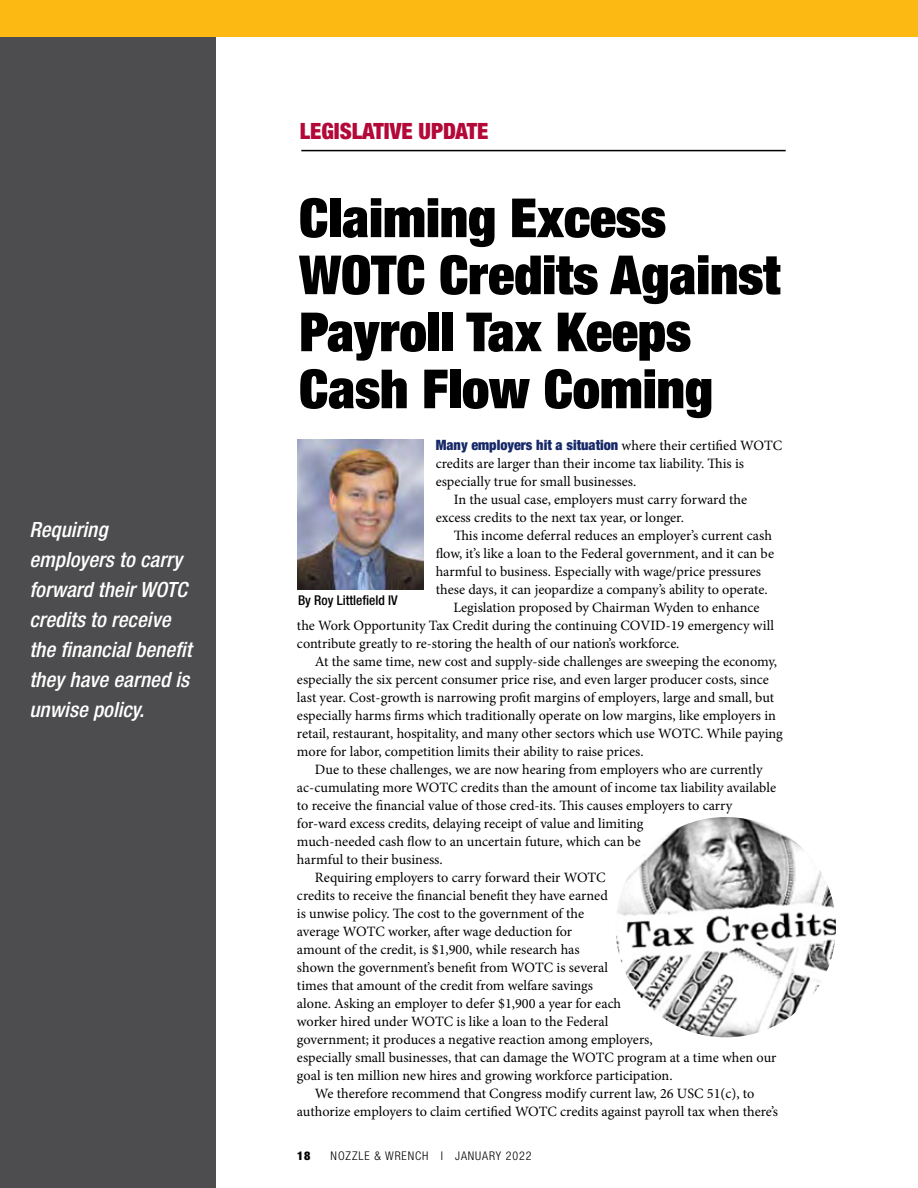
<style>
.page{position:relative;width:918px;height:1188px;background:#fff}
.page>*{position:absolute;margin:0;border:0;box-sizing:border-box;transform-origin:0 0}
.t1{font:900 expanded 54px/57px "Helvetica Neue";color:#000}
.t2{font:900 condensed 22.5px "Helvetica Neue";color:#b30838}
.t3{font:italic 500 condensed 21px/30px "Helvetica Neue";letter-spacing:.005em;color:#fff}
.t4{font:14.25px/18px "Minion Pro";color:#000}
.t5{font:900 condensed 14.25px "Helvetica Neue";color:#162867}
.t6{font:500 condensed 13.5px "Helvetica Neue";color:#000}
.t7{font:300 condensed 12px "Helvetica Neue";letter-spacing:.075em;color:#000}
.t8{font:900 condensed 12px "Helvetica Neue";color:#000}
.s1{font-family:"Minion Pro";font-weight:400;font-stretch:normal;color:#000}
</style>
<div class="page">
<div style="left:0;top:32px;width:216px;height:1156px;background:#4d4d4f"></div>
<div style="left:0;top:0;width:918px;height:37px;background:#fdb913"></div>
<img style="left:297px;top:440px;width:127px;height:149px">
<hr style="left:301px;top:150px;width:485px;height:1px;background:#000">
<img style="left:616px;top:817px;width:220px;height:220px;border-radius:110px">
<h3 class="t3" style="left:29px;top:514px;width:164px">Requiring employers to carry forward their WOTC credits to receive the financial benefit they have earned is unwise policy.</h3>
<h2 class="t2" style="left:300px;top:117px;width:190px">LEGISLATIVE UPDATE</h2>
<h1 class="t1" style="left:299px;top:188px;width:483px">Claiming Excess<br>WOTC Credits Against<br>Payroll Tax Keeps<br>Cash Flow Coming</h1>
<p class="t5" style="left:436px;top:436px;width:348px">Many employers hit a situation <span class="s1">where their certified WOTC</span></p>
<p class="t4" style="left:436px;top:454px;width:310px">credits are larger than their income tax liability. This is especially true for small businesses.</p>
<p class="t4" style="left:436px;top:490px;width:313px;text-indent:18px">In the usual case, employers must carry forward the excess credits to the next tax year, or longer.</p>
<p class="t4" style="left:454px;top:526px;width:320px">This income deferral reduces an employer’s current cash</p>
<p class="t4" style="left:436px;top:544px;width:340px">flow, it’s like a loan to the Federal government, and it can be</p>
<p class="t4" style="left:436px;top:562px;width:327px">harmful to business. Especially with wage/price pressures</p>
<p class="t4" style="left:436px;top:580px;width:334px">these days, it can jeopardize a company’s ability to operate.</p>
<p class="t4" style="left:453px;top:598px;width:308px">Legislation proposed by Chairman Wyden to enhance</p>
<p class="t4" style="left:297px;top:616px;width:478px">the Work Opportunity Tax Credit during the continuing COVID-19 emergency will</p>
<p class="t4" style="left:297px;top:634px;width:384px">contribute greatly to re-storing the health of our nation’s workforce.</p>
<p class="t4" style="left:315px;top:652px;width:464px">At the same time, new cost and supply-side challenges are sweeping the economy,</p>
<p class="t4" style="left:297px;top:670px;width:473px">especially the six percent consumer price rise, and even larger producer costs, since</p>
<p class="t4" style="left:297px;top:688px;width:479px">last year. Cost-growth is narrowing profit margins of employers, large and small, but</p>
<p class="t4" style="left:297px;top:706px;width:480px">especially harms firms which traditionally operate on low margins, like employers in</p>
<p class="t4" style="left:297px;top:724px;width:487px">retail, restaurant, hospitality, and many other sectors which use WOTC. While paying</p>
<p class="t4" style="left:297px;top:742px;width:348px">more for labor, competition limits their ability to raise prices.</p>
<p class="t4" style="left:315px;top:760px;width:449px">Due to these challenges, we are now hearing from employers who are currently</p>
<p class="t4" style="left:297px;top:778px;width:481px">ac-cumulating more WOTC credits than the amount of income tax liability available</p>
<p class="t4" style="left:297px;top:796px;width:437px">to receive the financial value of those cred-its. This causes employers to carry</p>
<p class="t4" style="left:297px;top:814px;width:348px">for-ward excess credits, delaying receipt of value and limiting</p>
<p class="t4" style="left:297px;top:832px;width:345px">much-needed cash flow to an uncertain future, which can be</p>
<p class="t4" style="left:297px;top:850px;width:147px">harmful to their business.</p>
<p class="t4" style="left:315px;top:868px;width:292px">Requiring employers to carry forward their WOTC</p>
<p class="t4" style="left:297px;top:886px;width:312px">credits to receive the financial benefit they have earned</p>
<p class="t4" style="left:297px;top:904px;width:289px">is unwise policy. The cost to the government of the</p>
<p class="t4" style="left:297px;top:922px;width:277px">average WOTC worker, after wage deduction for</p>
<p class="t4" style="left:297px;top:940px;width:284px">amount of the credit, is $1,900, while research has</p>
<p class="t4" style="left:297px;top:958px;width:313px">shown the government’s benefit from WOTC is several</p>
<p class="t4" style="left:297px;top:976px;width:298px">times that amount of the credit from welfare savings</p>
<p class="t4" style="left:297px;top:994px;width:326px">alone. Asking an employer to defer $1,900 a year for each</p>
<p class="t4" style="left:297px;top:1012px;width:313px">worker hired under WOTC is like a loan to the Federal</p>
<p class="t4" style="left:297px;top:1030px;width:357px">government; it produces a negative reaction among employers,</p>
<p class="t4" style="left:297px;top:1048px;width:481px">especially small businesses, that can damage the WOTC program at a time when our</p>
<p class="t4" style="left:297px;top:1066px;width:377px">goal is ten million new hires and growing workforce participation.</p>
<p class="t4" style="left:315px;top:1084px;width:441px">We therefore recommend that Congress modify current law, 26 USC 51(c), to</p>
<p class="t4" style="left:297px;top:1102px;width:483px">authorize employers to claim certified WOTC credits against payroll tax when there’s</p>
<p class="t6" style="left:298px;top:592px;width:101px">By Roy Littlefield IV</p>
<p class="t8" style="left:297px;top:1148px;width:15px">18</p>
<p class="t7" style="left:331px;top:1149px;width:202px">NOZZLE &amp; WRENCH I JANUARY 2022</p>
</div>
